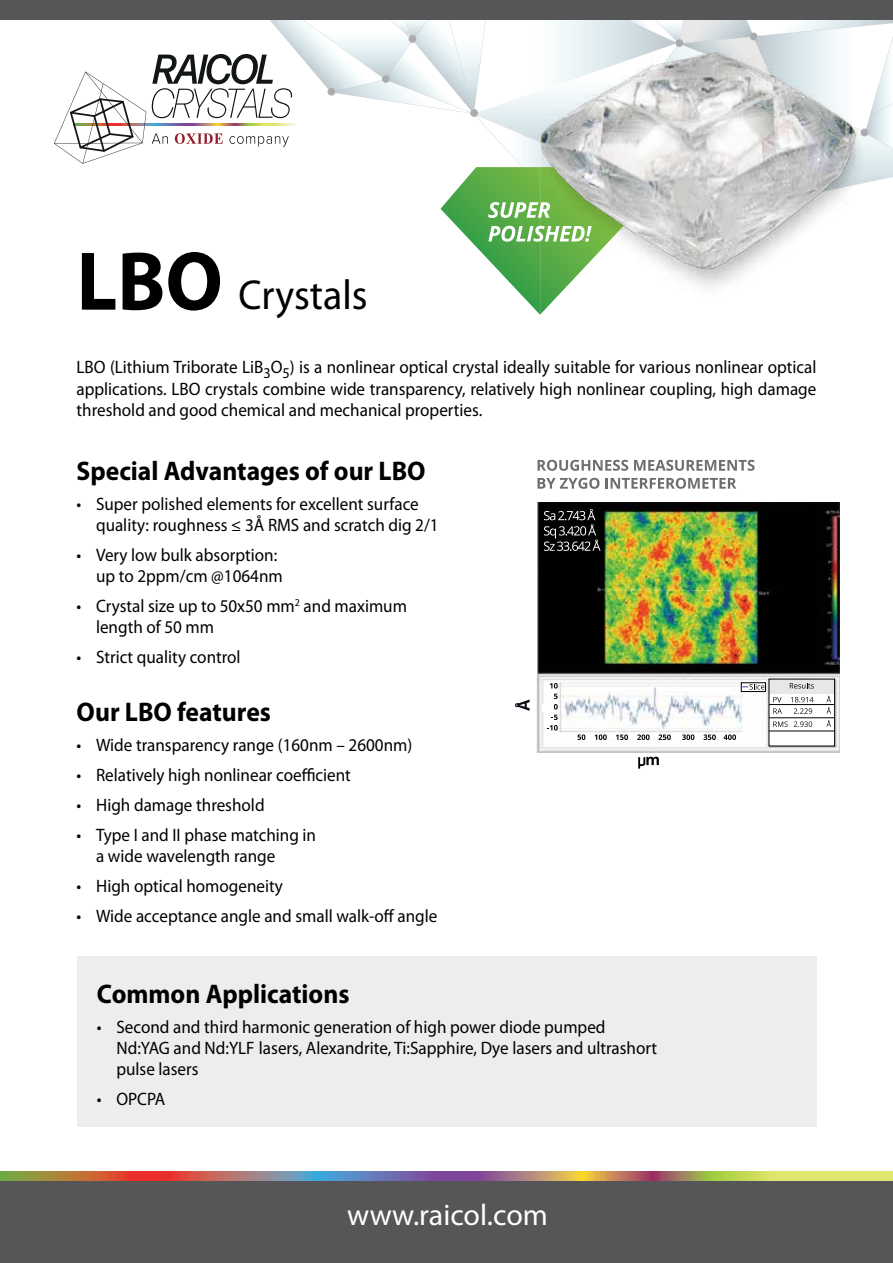
<style>
.page{position:relative;width:893px;height:1263px;background:#fff}
.page>*{position:absolute;margin:0;border:0;box-sizing:border-box;transform-origin:0 0}
.t1{font:700 84px "Myriad Pro";color:#000;scale:.95 1}
.t2{font:42px "Myriad Pro";color:#000;scale:.95 1}
.t3{font:30px "Myriad Pro";color:#fff}
.t4{font:700 27px "Myriad Pro";color:#000;scale:.95 1}
.t5{font:18px/30px "Myriad Pro";color:#000;scale:.95 1}
.t6{font:15px "Myriad Pro";color:#000;scale:.95 1}
.t7{font:10.5px "Myriad Pro";color:#000;scale:.95 1}
</style>
<div class="page">
<div style="left:0;top:1176px;width:893px;height:87px;background:#565659"></div>
<svg style="left:0;top:1171px;width:893px;height:9px;background:#ac8c6d"></svg>
<div style="left:0;top:0;width:893px;height:19px;background:#565659"></div>
<svg style="left:146px;top:124px;width:6px;height:2px"></svg>
<svg style="left:54px;top:72px;width:92px;height:92px"></svg>
<div style="left:77px;top:957px;width:739px;height:170px;background:#eceded"></div>
<svg style="left:152px;top:19px;width:741px;height:250px"></svg>
<img style="left:537px;top:502px;width:302px;height:251px">
<svg style="left:544px;top:509px;width:57px;height:42px;background:#303030"></svg>
<svg style="left:537px;top:460px;width:91px;height:11px"></svg>
<svg style="left:634px;top:460px;width:121px;height:11px"></svg>
<svg style="left:537px;top:478px;width:62px;height:11px"></svg>
<svg style="left:606px;top:478px;width:130px;height:11px"></svg>
<div style="left:576px;top:733px;width:160px;height:5px;background:#fff"></div>
<div style="left:646px;top:740px;width:9px;height:6px;background:#fff"></div>
<svg style="left:638px;top:756px;width:21px;height:13px"></svg>
<svg style="left:515px;top:699px;width:15px;height:12px"></svg>
<div style="left:543px;top:704px;width:7px;height:8px;background:#fff"></div>
<svg style="left:577px;top:734px;width:8px;height:6px"></svg>
<svg style="left:595px;top:734px;width:12px;height:6px"></svg>
<svg style="left:616px;top:734px;width:12px;height:6px"></svg>
<svg style="left:637px;top:734px;width:13px;height:6px"></svg>
<svg style="left:658px;top:734px;width:13px;height:6px"></svg>
<svg style="left:682px;top:734px;width:12px;height:6px"></svg>
<svg style="left:703px;top:734px;width:13px;height:6px"></svg>
<svg style="left:724px;top:734px;width:12px;height:6px"></svg>
<div style="left:547px;top:682px;width:10px;height:50px;background:#fff"></div>
<svg style="left:550px;top:683px;width:8px;height:5px"></svg>
<svg style="left:554px;top:694px;width:4px;height:15px"></svg>
<svg style="left:547px;top:715px;width:11px;height:15px"></svg>
<div style="left:742px;top:681px;width:23px;height:9px;background:#3c3c3c"></div>
<svg style="left:743px;top:685px;width:21px;height:4px"></svg>
<div style="left:741px;top:683px;width:25px;height:9px;border:1px solid #000"></div>
<div style="left:769px;top:679px;width:66px;height:67px;background:#fff"></div>
<div style="left:769px;top:680px;width:65px;height:14px;background:#e6e7e8"></div>
<svg style="left:790px;top:683px;width:24px;height:5px"></svg>
<svg style="left:773px;top:697px;width:8px;height:5px"></svg>
<svg style="left:791px;top:697px;width:22px;height:5px"></svg>
<svg style="left:826px;top:696px;width:5px;height:18px"></svg>
<svg style="left:773px;top:708px;width:9px;height:6px"></svg>
<svg style="left:794px;top:708px;width:18px;height:6px"></svg>
<svg style="left:826px;top:720px;width:5px;height:7px"></svg>
<svg style="left:773px;top:721px;width:15px;height:6px"></svg>
<svg style="left:794px;top:721px;width:18px;height:6px"></svg>
<hr style="left:769px;top:704px;width:66px;height:1px;background:#000">
<hr style="left:769px;top:717px;width:66px;height:1px;background:#000">
<hr style="left:769px;top:731px;width:66px;height:1px;background:#000">
<img style="left:497px;top:33px;width:396px;height:282px">
<h1 class="t1" style="left:77px;top:227px;width:155px">LBO</h1>
<h2 class="t2" style="left:238px;top:269px;width:137px">Crystals</h2>
<p class="t5" style="left:77px;top:352px;width:780px">LBO (Lithium Triborate LiB O<sub>3</sub> ) ais nonlinear optical crystal ideally suitable for various nonlinear optical</p>
<p class="t6" style="left:283px;top:363px;width:9px">5</p>
<p class="t5" style="left:77px;top:378px;width:780px;line-height:21.6px">applications. LBO crystals combine wide transparency, relatively high nonlinear coupling, high damage threshold and good chemical and mechanical properties.</p>
<h3 class="t4" style="left:77px;top:453px;width:369px">Special Advantages of our LBO</h3>
<p class="t5" style="left:96px;top:489px;width:341px">Super polished elements for excellent surface</p>
<p class="t5" style="left:77px;top:489px;width:7px">•</p>
<p class="t5" style="left:96px;top:510px;width:362px">quality: roughness ≤ Å3 RMS and scratch dig 2/1<br>Very low bulk absorption:</p>
<p class="t5" style="left:77px;top:540px;width:7px">•</p>
<p class="t5" style="left:96px;top:561px;width:198px">up to 2ppm/cm @1064nm</p>
<p class="t7" style="left:295px;top:596px;width:7px">2</p>
<p class="t5" style="left:77px;top:591px;width:7px">•</p>
<p class="t5" style="left:304px;top:591px;width:110px">and maximum</p>
<p class="t5" style="left:96px;top:612px;width:154px">length of 50 mm<br>Strict quality control</p>
<p class="t5" style="left:96px;top:591px;width:211px">Crystal size up to 50x50 mm</p>
<p class="t5" style="left:77px;top:642px;width:7px">•</p>
<h3 class="t4" style="left:77px;top:694px;width:206px">Our LBO features</h3>
<p class="t5" style="left:96px;top:729px;width:334px">Wide transparency range (160nm – 2600nm(</p>
<p class="t5" style="left:77px;top:729px;width:7px">•</p>
<p class="t5" style="left:77px;top:759px;width:7px">•</p>
<p class="t5" style="left:77px;top:789px;width:7px">•</p>
<p class="t5" style="left:77px;top:819px;width:7px">•</p>
<p class="t5" style="left:77px;top:870px;width:7px">•</p>
<p class="t5" style="left:77px;top:900px;width:7px">•</p>
<p class="t5" style="left:96px;top:759px;width:270px">Relatively high nonlinear coefficient</p>
<p class="t5" style="left:96px;top:789px;width:179px">High damage threshold</p>
<p class="t5" style="left:96px;top:819px;width:233px">Type I and II phase matching in</p>
<p class="t5" style="left:96px;top:840px;width:198px">a wide wavelength range<br>High optical homogeneity</p>
<p class="t5" style="left:96px;top:900px;width:361px">Wide acceptance angle and small walk-off angle</p>
<h3 class="t4" style="left:97px;top:976px;width:267px">Common Applications</h3>
<p class="t5" style="left:116px;top:1011px;width:516px">Second and third harmonic generation of high power diode pumped</p>
<p class="t5" style="left:97px;top:1011px;width:7px">•</p>
<p class="t5" style="left:97px;top:1083px;width:7px">•</p>
<p class="t5" style="left:116px;top:1037px;width:571px;line-height:21px">Nd:YAG and Nd:YLF lasers, Alexandrite, Ti:Sapphire, Dye lasers and ultrashort pulse lasers</p>
<p class="t5" style="left:116px;top:1083px;width:53px">OPCPA</p>
<h3 class="t3" style="left:347px;top:1196px;width:202px">www.raicol.com</h3>
</div>
